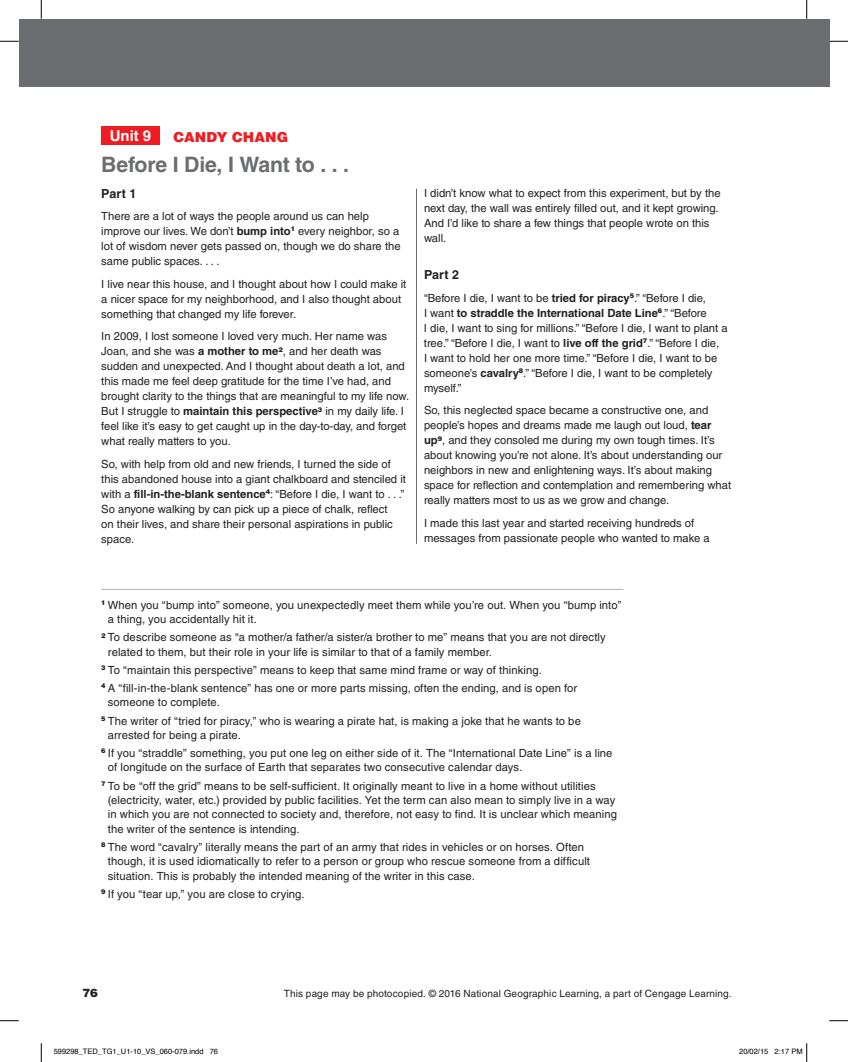
<style>
.page{position:relative;width:848px;height:1062px;background:#fff}
.page>*{position:absolute;margin:0;border:0;box-sizing:border-box;transform-origin:0 0}
.t1{font:700 21.25px "Helvetica LT Std";letter-spacing:-.015em;color:#6c6d70}
.t2{font:700 15px "Helvetica LT Std";color:#fff}
.t3{font:900 13.75px "Helvetica LT Std";letter-spacing:.01em;color:#ee1d23}
.t4{font:700 12.5px "Helvetica LT Std";letter-spacing:.005em;color:#231f20}
.t5{font:900 11.5px "Helvetica LT Std";color:#231f20}
.t6{font:11.25px/15px "Helvetica LT Std";color:#231f20}
.t7{font:10px "Helvetica LT Std";letter-spacing:.015em;color:#231f20}
.t8{font:7.5px "Helvetica";color:#000}
.s1{font-weight:900;font-size:13.75px;color:#ee1d23}
.s2{font-weight:700}
</style>
<div class="page">
<div style="left:19px;top:19px;width:810px;height:67px;background:#6c6d70"></div>
<hr style="left:416px;top:189px;width:1px;height:354px;background:#6c6d70">
<hr style="left:101px;top:588px;width:522px;height:2px;background:#bcbdc0">
<div style="left:101px;top:126px;width:59px;height:18px;background:#ee1d23"></div>
<svg style="left:0;top:40px;width:19px;height:2px"></svg>
<svg style="left:829px;top:40px;width:19px;height:2px"></svg>
<svg style="left:0;top:1020px;width:19px;height:1px"></svg>
<svg style="left:829px;top:1020px;width:19px;height:1px"></svg>
<svg style="left:40px;top:0;width:2px;height:19px"></svg>
<svg style="left:40px;top:1043px;width:2px;height:18px"></svg>
<svg style="left:806px;top:0;width:1px;height:19px"></svg>
<svg style="left:806px;top:1043px;width:1px;height:18px"></svg>
<h2 class="t2" style="left:110px;top:126px;width:63px">Unit 9 <span class="s1">CA</span></h2>
<p class="t3" style="left:195px;top:128px;width:92px">NDY CHANG</p>
<h1 class="t1" style="left:101px;top:151px;width:249px">Before I Die, I Want to . . .</h1>
<p class="t4" style="left:101px;top:186px;width:37px">Part 1</p>
<p class="t6" style="left:101px;top:209px;width:301px">There are a lot of ways the people around us can help improve our lives. We don’t <span class="s2">bump into</span><sup>1</sup> every neighbor, so a lot of wisdom never gets passed on, though we do share the same public spaces. . . .</p>
<p class="t6" style="left:101px;top:276px;width:306px">I live near this house, and I thought about how I could make it a nicer space for my neighborhood, and I also thought about something that changed my life forever.</p>
<p class="t6" style="left:101px;top:329px;width:309px">In 2009, I lost someone I loved very much. Her name was Joan, and she was <span class="s2">a mother to me</span><sup>2</sup>, and her death was sudden and unexpected. And I thought about death a lot, and this made me feel deep gratitude for the time I’ve had, and brought clarity to the things that are meaningful to my life now.<br>But I struggle to <span class="s2">maintain this perspective</span><sup>3</sup> in my daily life. I feel like it’s easy to get caught up in the day-to-day, and forget what really matters to you.</p>
<p class="t6" style="left:101px;top:456px;width:306px">So, with help from old and new friends, I turned the side of this abandoned house into a giant chalkboard and stenciled it with a <span class="s2">fill-in-the-blank sentence</span><sup>4</sup>: “Before I die, I want to . . .” So anyone walking by can pick up a piece of chalk, reflect<br>on their lives, and share their personal aspirations in public space.</p>
<p class="t6" style="left:424px;top:185px;width:298px">I didn’t know what to expect from this experiment, but by the next day, the wall was entirely filled out, and it kept growing.<br>And I’d like to share a few things that people wrote on this wall.</p>
<p class="t4" style="left:424px;top:267px;width:37px">Part 2</p>
<p class="t6" style="left:424px;top:290px;width:305px">“Before I die, I want to be <span class="s2">tried for piracy</span><sup>5</sup>.” “Before I die,<br>I want <span class="s2">to straddle the International Date Line</span><sup>6</sup>.” “Before<br>I die, I want to sing for millions.” “Before I die, I want to plant a tree.” “Before I die, I want to <span class="s2">live off the grid</span><sup>7</sup>.” “Before I die,<br>I want to hold her one more time.” “Before I die, I want to be someone’s <span class="s2">cavalry</span><sup>8</sup>.” “Before I die, I want to be completely myself.”</p>
<p class="t6" style="left:424px;top:403px;width:309px">So, this neglected space became a constructive one, and people’s hopes and dreams made me laugh out loud, <span class="s2">tear up</span><sup>9</sup>, and they consoled me during my own tough times. It’s about knowing you’re not alone. It’s about understanding our neighbors in new and enlightening ways. It’s about making space for reflection and contemplation and remembering what really matters most to us as we grow and change.</p>
<p class="t6" style="left:424px;top:515px;width:287px">I made this last year and started receiving hundreds of messages from passionate people who wanted to make a</p>
<p class="t6" style="left:108px;top:597px;width:515px;line-height:14.4px;text-indent:-7px"><sup>1</sup> When you “bump into” someone, you unexpectedly meet them while you’re out. When you “bump into” a thing, you accidentally hit it.</p>
<p class="t6" style="left:108px;top:630px;width:499px;line-height:14.4px;text-indent:-7px"><sup>2</sup> To describe someone as “a mother/a father/a sister/a brother to me” means that you are not directly related to them, but their role in your life is similar to that of a family member.</p>
<p class="t6" style="left:101px;top:660px;width:477px;line-height:18.1px"><sup>3</sup> To “maintain this perspective” means to keep that same mind frame or way of thinking.<br><sup>4</sup> A “fill-in-the-blank sentence” has one or more parts missing, often the ending, and is open for</p>
<p class="t6" style="left:101px;top:693px;width:481px;line-height:18.1px;text-indent:7px">someone to complete.<br><sup>5</sup> The writer of “tried for piracy,” who is wearing a pirate hat, is making a joke that he wants to be</p>
<p class="t6" style="left:101px;top:725px;width:512px;line-height:18.1px;text-indent:7px">arrested for being a pirate.<br><sup>6</sup> If you “straddle” something, you put one leg on either side of it. The “International Date Line” is a line</p>
<p class="t6" style="left:101px;top:758px;width:496px;line-height:18.1px;text-indent:7px">of longitude on the surface of Earth that separates two consecutive calendar days.<br><sup>7</sup> To be “off the grid” means to be self-sufficient. It originally meant to live in a home without utilities</p>
<p class="t6" style="left:108px;top:792px;width:510px;line-height:14.4px">(electricity, water, etc.) provided by public facilities. Yet the term can also mean to simply live in a way in which you are not connected to society and, therefore, not easy to find. It is unclear which meaning the writer of the sentence is intending.</p>
<p class="t6" style="left:108px;top:839px;width:483px;line-height:14.4px;text-indent:-7px"><sup>8</sup> The word “cavalry” literally means the part of an army that rides in vehicles or on horses. Often though, it is used idiomatically to refer to a person or group who rescue someone from a difficult situation. This is probably the intended meaning of the writer in this case.</p>
<p class="t6" style="left:101px;top:886px;width:205px"><sup>9</sup> If you “tear up,” you are close to crying.</p>
<p class="t5" style="left:83px;top:985px;width:17px">76</p>
<p class="t7" style="left:284px;top:987px;width:449px">This page may be photocopied. © 2016 National Geographic Learning, a part of Cengage Learning.</p>
<p class="t8" style="left:54px;top:1045px;width:166px">599298_TED_TG1_U1-10_VS_060-079.indd 76</p>
<p class="t8" style="left:739px;top:1045px;width:65px">20/02/15 2:17 PM</p>
</div>
